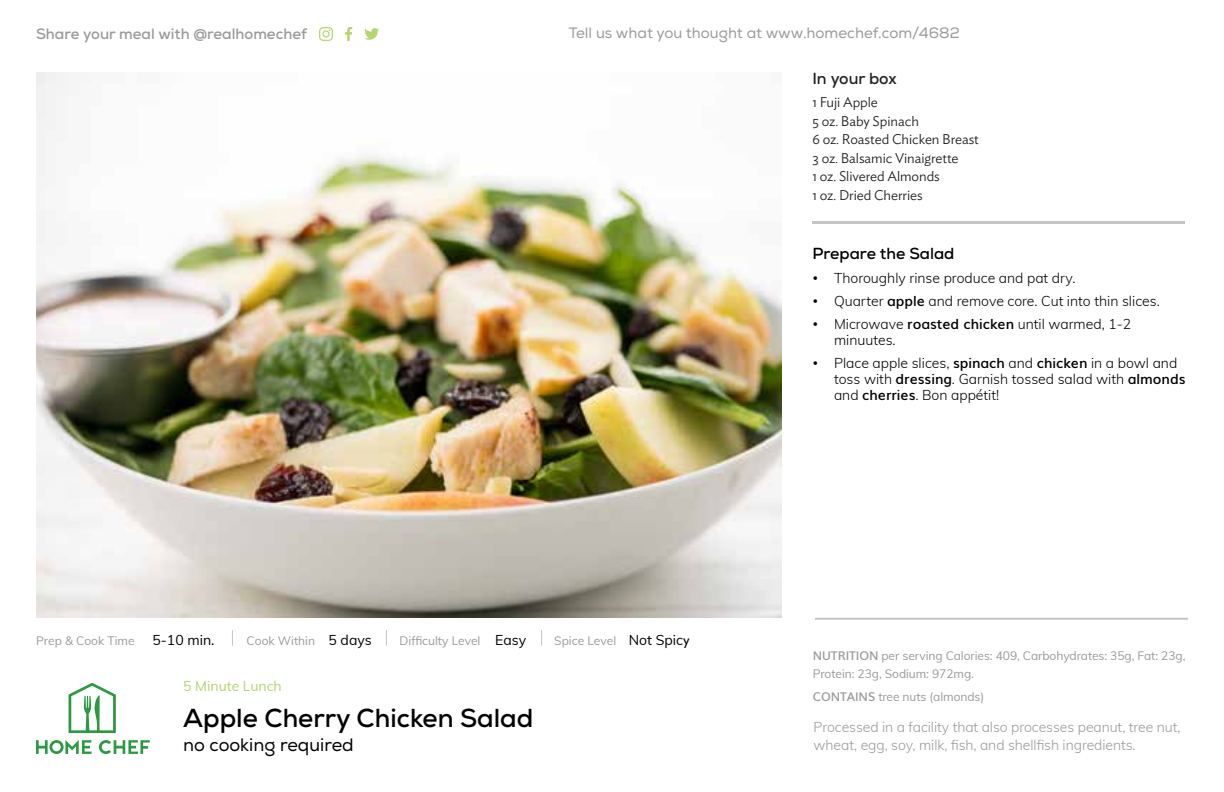
<style>
.page{position:relative;width:1224px;height:792px;background:#fff}
.page>*{position:absolute;margin:0;border:0;box-sizing:border-box;transform-origin:0 0}
.t1{font:700 26px "Nexa";color:#000}
.t2{font:18px "Nexa";color:#000}
.t3{font:700 16px "Nexa";color:#000}
.t4{font:15px "Nexa";color:#9a9a9a}
.t5{font:700 15px "Nexa";color:#9a9a9a}
.t6{font:300 14px/16px "Muli";color:#000}
.t7{font:300 14px/18.6px "Ideal Sans";letter-spacing:-.005em;color:#000}
.t8{font:300 14px/18px "Muli";letter-spacing:-.005em;color:#9a9a9a}
.t9{font:14px "Muli";color:#b4d672}
.t10{font:14px "Muli";color:#000}
.t11{font:12px/18px "Muli";letter-spacing:-.005em;color:#9a9a9a}
.s1{font-size:14px;color:#000}
.s2{font-family:"Ideal Sans";font-size:14px;color:#000}
.s3{font-family:"Ideal Sans"}
.s4{font-weight:600}
</style>
<div class="page">
<img style="left:36px;top:72px;width:746px;height:546px">
<svg style="left:36px;top:740px;width:114px;height:14px"></svg>
<svg style="left:69px;top:683px;width:47px;height:50px"></svg>
<svg style="left:232px;top:630px;width:1px;height:16px"></svg>
<svg style="left:386px;top:630px;width:1px;height:16px"></svg>
<svg style="left:541px;top:630px;width:1px;height:16px"></svg>
<hr style="left:815px;top:618px;width:373px;height:2px;background:#c4c6c5">
<hr style="left:812px;top:222px;width:373px;height:2px;background:#c4c6c5">
<svg style="left:345px;top:27px;width:7px;height:14px"></svg>
<svg style="left:319px;top:27px;width:14px;height:14px"></svg>
<svg style="left:364px;top:28px;width:15px;height:12px"></svg>
<p class="t5" style="left:36px;top:24px;width:272px">Share your meal with @realhomechef</p>
<p class="t4" style="left:569px;top:24px;width:392px">Tell us what you thought at www.homechef.com/4682</p>
<p class="t3" style="left:812px;top:68px;width:86px">In your box</p>
<p class="t7" style="left:812px;top:92px;width:168px">1 Fuji Apple<br>5 oz. Baby Spinach<br>6 oz. Roasted Chicken Breast<br>3 oz. Balsamic Vinaigrette<br>1 oz. Slivered Almonds<br>1 oz. Dried Cherries</p>
<p class="t11" style="left:36px;top:631px;width:100px">Prep &amp; Cook Time</p>
<p class="t10" style="left:153px;top:630px;width:63px">5-10 min.</p>
<p class="t11" style="left:247px;top:631px;width:127px">Cook Within <span class="s1">5 days</span></p>
<p class="t11" style="left:400px;top:631px;width:128px">Difficulty Level <span class="s1">Easy</span></p>
<p class="t11" style="left:554px;top:631px;width:137px">Spice Level <span class="s1">Not Spic</span><span class="s2">y</span></p>
<p class="t9" style="left:183px;top:676px;width:100px">5 Minute Lunch</p>
<h1 class="t1" style="left:183px;top:701px;width:352px">Apple Cherry Chicken Salad</h1>
<p class="t2" style="left:183px;top:734px;width:172px">no cooking required</p>
<p class="t3" style="left:812px;top:244px;width:144px">Prepare the Salad</p>
<p class="t6" style="left:812px;top:269px;width:265px"><span class="s3">•</span> Thoroughly rinse produce and pat dry.</p>
<p class="t6" style="left:812px;top:292px;width:349px"><span class="s3">•</span> Quarter <span class="s4">apple</span> and remove core. Cut into thin slices.</p>
<p class="t6" style="left:834px;top:315px;width:299px;text-indent:-22px"><span class="s3">•</span> Microwave <span class="s4">roasted chicken</span> until warmed, 1-2 minuutes.</p>
<p class="t6" style="left:834px;top:355px;width:353px;text-indent:-22px"><span class="s3">•</span> Place apple slices, <span class="s4">spinach</span> and <span class="s4">chicken</span> in a bowl and toss with <span class="s4">dressing</span>. Garnish tossed salad with <span class="s4">almonds </span>and <span class="s4">cherries</span>. Bon appétit!</p>
<p class="t11" style="left:813px;top:646px;width:374px"><span class="s4">NUTRITION</span> per serving Calories: 409, Carbohydrates: 35g, Fat: 23g,<br>Protein: 23g, Sodium: 972mg.</p>
<p class="t11" style="left:813px;top:687px;width:173px"><span class="s4">CONTAINS</span> tree nuts (almonds)</p>
<p class="t8" style="left:814px;top:718px;width:369px">Processed in a facility that also processes peanut, tree nut, wheat, egg, soy, milk, fish, and shellfish ingredients.</p>
</div>
